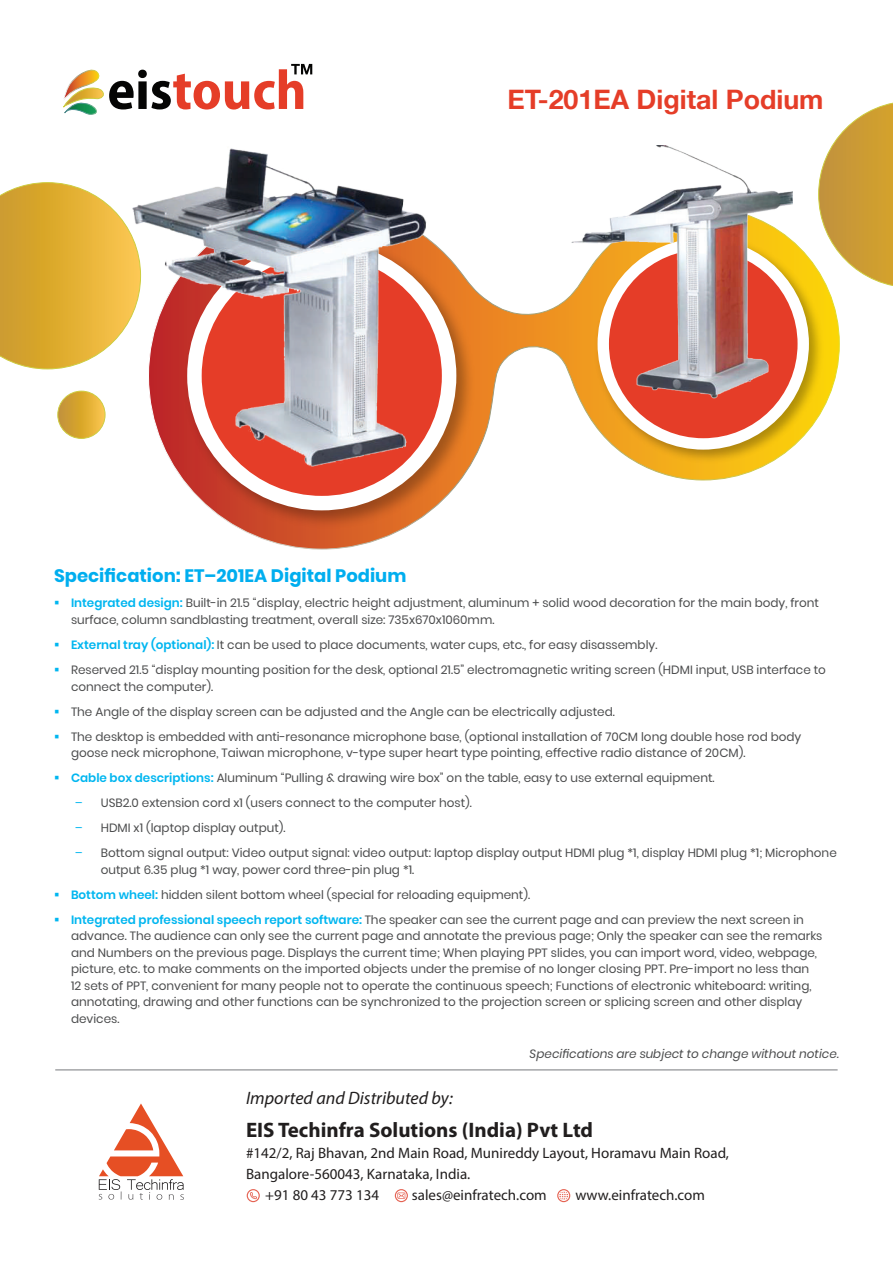
<style>
.page{position:relative;width:893px;height:1263px;background:#fff}
.page>*{position:absolute;margin:0;border:0;box-sizing:border-box;transform-origin:0 0}
.t1{font:700 26.85px "Helvetica 75";color:#e53d28}
.t2{font:700 21px "Myriad Pro";color:#211e1e}
.t3{font:700 18px "Poppins";color:#00aeef}
.t4{font:italic 18px "Myriad Pro";color:#211e1e}
.t5{font:15px "Myriad Pro";color:#211e1e}
.t6{font:12px/16.5px "Poppins";color:#4b4c4d}
.t7{font:italic 12px "Poppins";color:#4b4c4d}
.s1{font-weight:600;color:#00b6f0}
.s2{color:#00b6f0}
</style>
<div class="page">
<svg style="left:178px;top:202px;width:662px;height:348px"></svg>
<svg style="left:63px;top:64px;width:249px;height:51px"></svg>
<svg style="left:99px;top:1103px;width:85px;height:97px"></svg>
<svg style="left:557px;top:1189px;width:13px;height:13px"></svg>
<svg style="left:395px;top:1189px;width:13px;height:13px"></svg>
<svg style="left:247px;top:1189px;width:13px;height:13px"></svg>
<hr style="left:55px;top:1069px;width:783px;height:1px;background:#77787c">
<svg style="left:818px;top:102px;width:75px;height:186px"></svg>
<svg style="left:0;top:182px;width:106px;height:187px;background:#deaf3c"></svg>
<svg style="left:58px;top:391px;width:47px;height:47px;background:#daa935"></svg>
<div style="left:57px;top:391px;width:48px;height:48px;border:1px solid #fff;border-radius:50%"></div>
<img style="left:179px;top:233px;width:300px;height:300px">
<div style="left:187px;top:241px;width:269px;height:269px;background:#fff;border-radius:50%"></div>
<div style="left:202px;top:256px;width:240px;height:240px;background:#e53d28;border-radius:50%"></div>
<img style="left:106px;top:148px;width:348px;height:325px">
<img style="left:591px;top:232px;width:236px;height:236px">
<div style="left:598px;top:238px;width:211px;height:212px;background:#fff;border-radius:50%"></div>
<div style="left:609px;top:250px;width:188px;height:188px;background:#e53d28;border-radius:50%"></div>
<img style="left:540px;top:145px;width:252px;height:265px">
<h1 class="t1" style="left:507px;top:82px;width:318px">ET-201EA Digital Podium</h1>
<h3 class="t3" style="left:54px;top:566px;width:354px">Specification: ET–201EA Digital Podium</h3>
<p class="t6" style="left:71px;top:595px;width:750px"><span class="s1">Integrated design:</span> Built-in 21.5 “display, electric height adjustment, aluminum + solid wood decoration for the main body, front surface, column sandblasting treatment, overall size: 735x670x1060mm.</p>
<p class="t6" style="left:71px;top:632px;width:756px;line-height:25px"><span class="s1">External tray (optional):</span> It can be used to place documents, water cups, etc., for easy disassembly.<br>Reserved 21.5 “display mounting position for the desk, optional 21.5” electromagnetic writing screen (HDMI input, USB interface to</p>
<p class="t6" style="left:71px;top:674px;width:732px;line-height:25px">connect the computer).<br>The Angle of the display screen can be adjusted and the Angle can be electrically adjusted.<br>The desktop is embedded with anti-resonance microphone base, (optional installation of 70CM long double hose rod body</p>
<p class="t6" style="left:71px;top:740px;width:676px;line-height:25px">goose neck microphone, Taiwan microphone, v-type super heart type pointing, effective radio distance of 20CM).<br><span class="s1">Cable box descriptions:</span> Aluminum “Pulling &amp; drawing wire box” on the table, easy to use external equipment.</p>
<p class="t6" style="left:75px;top:795px;width:398px"><span class="s2">–</span> USB2.0 extension cord x1 (users connect to the computer host).</p>
<p class="t6" style="left:75px;top:820px;width:212px"><span class="s2">–</span> HDMI x1 (laptop display output).</p>
<p class="t6" style="left:101px;top:845px;width:737px;text-indent:-26px"><span class="s2">–</span> Bottom signal output: Video output signal: video output: laptop display output HDMI plug *1, display HDMI plug *1; Microphone output 6.35 plug *1 way, power cord three-pin plug *1.</p>
<p class="t6" style="left:71px;top:882px;width:734px;line-height:25px"><span class="s1">Bottom wheel:</span> hidden silent bottom wheel (special for reloading equipment).<br><span class="s1">Integrated professional speech report software:</span> The speaker can see the current page and can preview the next screen in</p>
<p class="t6" style="left:71px;top:928px;width:753px">advance. The audience can only see the current page and annotate the previous page; Only the speaker can see the remarks and Numbers on the previous page. Displays the current time; When playing PPT slides, you can import word, video, webpage, picture, etc. to make comments on the imported objects under the premise of no longer closing PPT. Pre-import no less than 12 sets of PPT, convenient for many people not to operate the continuous speech; Functions of electronic whiteboard: writing, annotating, drawing and other functions can be synchronized to the projection screen or splicing screen and other display devices.</p>
<p class="t7" style="left:530px;top:1047px;width:311px">Specifications are subject to change without notice.</p>
<h3 class="t4" style="left:246px;top:1087px;width:208px">Imported and Distributed by:</h3>
<h2 class="t2" style="left:246px;top:1118px;width:349px">EIS Techinfra Solutions (India) Pvt Ltd</h2>
<p class="t5" style="left:246px;top:1144px;width:484px">#142/2, Raj Bhavan, 2nd Main Road, Munireddy Layout, Horamavu Main Road,</p>
<p class="t5" style="left:246px;top:1165px;width:226px">Bangalore-560043, Karnataka, India.</p>
<p class="t5" style="left:265px;top:1186px;width:115px">+91 80 43 773 134</p>
<p class="t5" style="left:412px;top:1186px;width:136px">sales@einfratech.com</p>
<p class="t5" style="left:575px;top:1186px;width:131px">www.einfratech.com</p>
</div>
